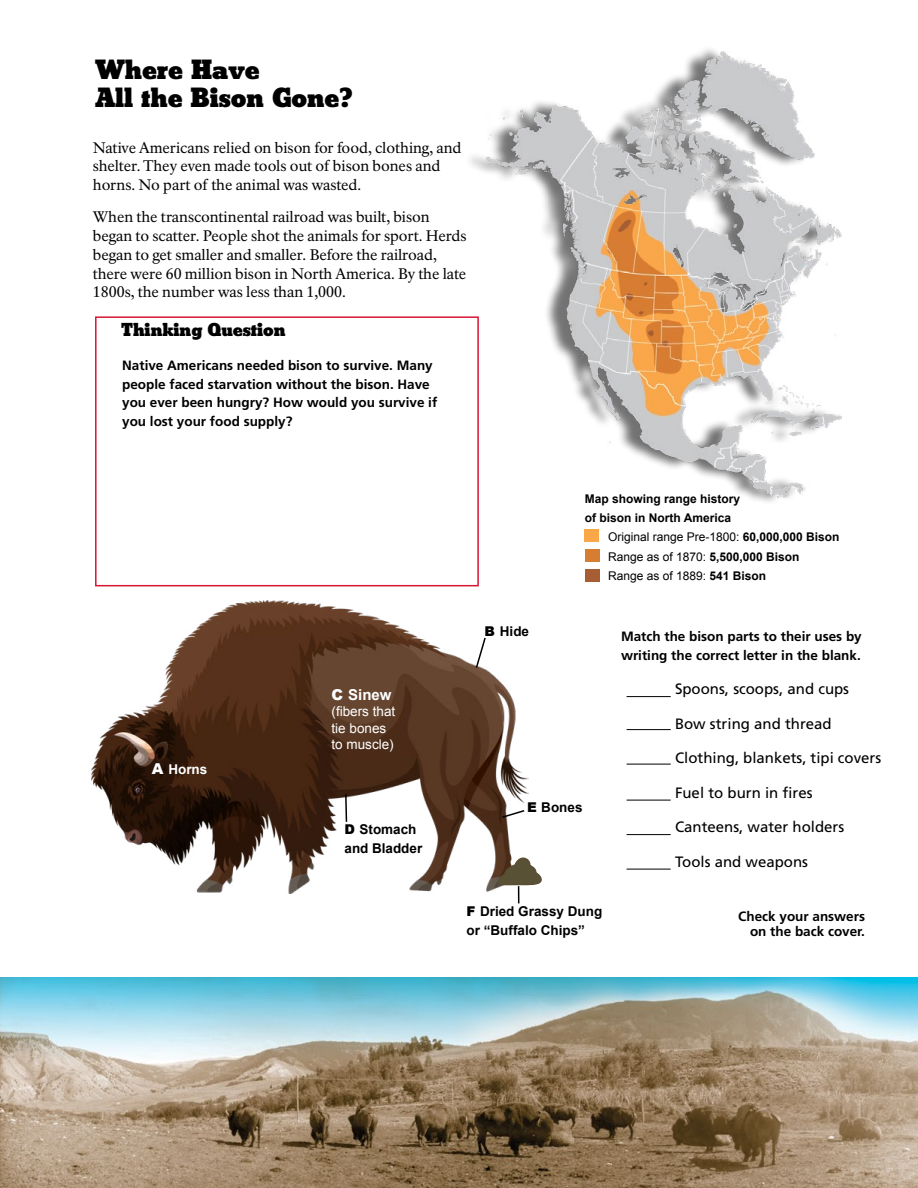
<style>
.page{position:relative;width:918px;height:1188px;background:#fff}
.page>*{position:absolute;margin:0;border:0;box-sizing:border-box;transform-origin:0 0}
.t1{font:700 26.7px/28.2px "Beton CG Extra";color:#000}
.t2{font:700 18px "Beton CG Extra";color:#000}
.t3{font:15px/18.8px "NPS Rawlinson OT";letter-spacing:-.005em;color:#000}
.t4{font:15px "Frutiger LT Std";color:#000}
.t5{font:700 15px "Arial";color:#fff}
.t6{font:700 13.5px/18.8px "Frutiger LT Std";color:#000}
.t7{font:700 13.5px/18.8px "Arial";color:#000}
.t8{font:700 13.5px "Frutiger";color:#000}
.t9{font:13.5px/16.5px "Arial";color:#fff}
.t10{font:700 13.5px "Arial";color:#fff}
.t11{font:700 12px/19.4px "Arial";color:#000}
.s1{font-weight:900;font-size:15px}
.s2{font-weight:900}
.s3{font-weight:400}
</style>
<div class="page">
<div style="left:584px;top:530px;width:15px;height:12px;background:#faa74a"></div>
<div style="left:585px;top:549px;width:14px;height:12px;background:#d77d32"></div>
<div style="left:585px;top:569px;width:14px;height:12px;background:#a75e34"></div>
<hr style="left:627px;top:696px;width:44px;height:1px;background:#000">
<hr style="left:627px;top:729px;width:44px;height:1px;background:#000">
<hr style="left:627px;top:764px;width:44px;height:1px;background:#000">
<hr style="left:627px;top:800px;width:44px;height:1px;background:#000">
<hr style="left:627px;top:834px;width:44px;height:1px;background:#000">
<hr style="left:627px;top:869px;width:44px;height:1px;background:#000">
<img style="left:92px;top:600px;width:437px;height:294px">
<svg style="left:475px;top:636px;width:12px;height:34px"></svg>
<svg style="left:344px;top:793px;width:4px;height:30px"></svg>
<svg style="left:501px;top:809px;width:25px;height:10px"></svg>
<svg style="left:497px;top:856px;width:45px;height:47px"></svg>
<img style="left:486px;top:52px;width:356px;height:446px">
<div style="left:95px;top:316px;width:384px;height:270px;border:2px solid #d71635"></div>
<img style="left:0;top:977px;width:918px;height:211px">
<p class="t1" style="left:95px;top:54px;width:259px">Where Have<br>All the Bison Gone?</p>
<p class="t3" style="left:93px;top:138px;width:370px">Native Americans relied on bison for food, clothing, and shelter. They even made tools out of bison bones and horns. No part of the animal was wasted.</p>
<p class="t3" style="left:93px;top:208px;width:375px">When the transcontinental railroad was built, bison began to scatter. People shot the animals for sport. Herds began to get smaller and smaller. Before the railroad, there were 60 million bison in North America. By the late 1800s, the number was less than 1,000.</p>
<p class="t2" style="left:121px;top:318px;width:166px">Thinking Question</p>
<p class="t6" style="left:122px;top:356px;width:317px">Native Americans needed bison to survive. Many people faced starvation without the bison. Have you ever been hungry? How would you survive if you lost your food supply?</p>
<p class="t10" style="left:152px;top:761px;width:57px"><span class="s1">A</span> Horns</p>
<p class="t5" style="left:332px;top:685px;width:62px"><span class="s2">C</span> Sinew</p>
<p class="t9" style="left:332px;top:704px;width:65px">(fibers that tie bones to muscle)</p>
<p class="t7" style="left:345px;top:821px;width:79px"><span class="s2">D</span> Stomach and Bladder</p>
<p class="t11" style="left:585px;top:489px;width:157px">Map showing range history</p>
<p class="t7" style="left:484px;top:622px;width:46px"><span class="s2">B</span> Hide</p>
<p class="t11" style="left:608px;top:509px;width:233px;text-indent:-23px">of bison in North America<br><span class="s3">Original range Pre-1800:</span> 60,000,000 Bison<br><span class="s3">Range as of 1870:</span> 5,500,000 Bison<br><span class="s3">Range as of 1889:</span> 541 Bison</p>
<p class="t6" style="left:621px;top:627px;width:242px">Match the bison parts to their uses by writing the correct letter in the blank.</p>
<p class="t4" style="left:675px;top:680px;width:176px">Spoons, scoops, and cups</p>
<p class="t4" style="left:675px;top:715px;width:158px">Bow string and thread</p>
<p class="t4" style="left:675px;top:749px;width:208px">Clothing, blankets, tipi covers</p>
<p class="t4" style="left:675px;top:784px;width:139px">Fuel to burn in fres</p>
<h5 class="t7" style="left:527px;top:798px;width:57px"><span class="s2">E</span> Bones</h5>
<p class="t4" style="left:675px;top:818px;width:171px">Canteens, water holders</p>
<p class="t4" style="left:675px;top:853px;width:135px">Tools and weapons</p>
<h1 class="t7" style="left:467px;top:902px;width:137px"><span class="s2">F</span> Dried Grassy Dung</h1>
<p class="t8" style="left:738px;top:908px;width:128px">Check your answers</p>
<p class="t7" style="left:467px;top:921px;width:120px">or “Buffalo Chips”</p>
<p class="t8" style="left:750px;top:923px;width:117px">on the back cover.</p>
</div>
